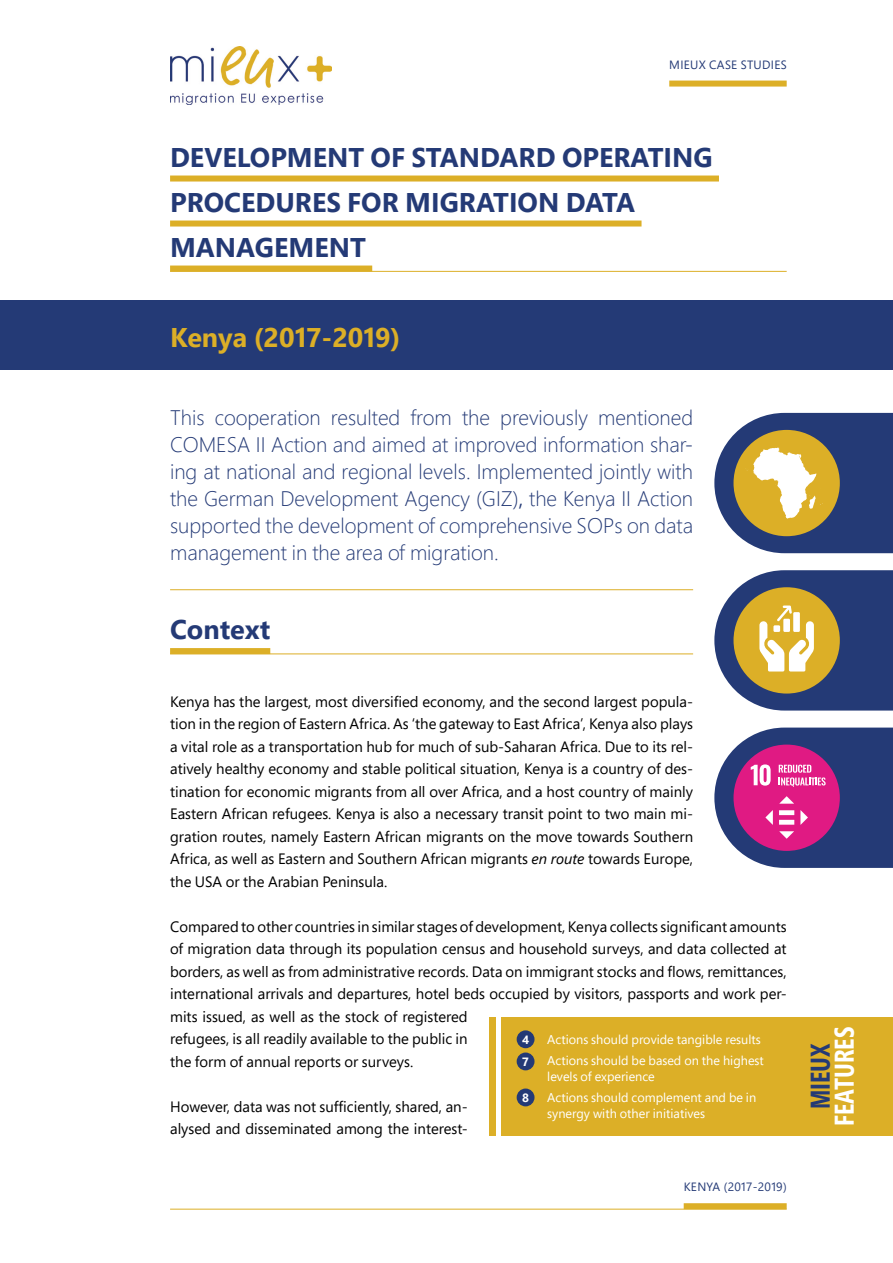
<style>
.page{position:relative;width:893px;height:1263px;background:#fff}
.page>*{position:absolute;margin:0;border:0;box-sizing:border-box;transform-origin:0 0}
.t1{font:700 27px/45px "Segoe Pro";color:#243a76}
.t2{font:700 27px "Segoe Pro";color:#dcaf27}
.t3{font:700 27px "Segoe Pro Cond";color:#fff}
.t4{font:700 27px "Segoe Pro Cond";color:#243a76}
.t5{font:300 21px/27px "Segoe Pro";color:#243a76;text-align:justify}
.t6{font:15px/22.5px "Segoe Pro";color:#000}
.t7{font:12.75px/21.6px "Segoe Pro";color:#fff}
.t8{font:12px "Segoe Pro";letter-spacing:.025em;color:#243a76}
.t9{font:700 12px/22.2px "Segoe Pro";color:#fff}
.s1{font-weight:400}
.s2{font-style:italic}
</style>
<div class="page">
<div style="left:669px;top:81px;width:118px;height:6px;background:#dcaf27"></div>
<div style="left:684px;top:1203px;width:103px;height:6px;background:#dcaf27"></div>
<hr style="left:170px;top:1209px;width:617px;height:1px;background:#dcaf27">
<div style="left:170px;top:176px;width:549px;height:6px;background:#dcaf27"></div>
<div style="left:170px;top:221px;width:471px;height:6px;background:#dcaf27"></div>
<hr style="left:170px;top:271px;width:617px;height:1px;background:#dcaf27">
<div style="left:170px;top:266px;width:202px;height:6px;background:#dcaf27"></div>
<div style="left:0;top:301px;width:893px;height:69px;background:#243a76"></div>
<hr style="left:170px;top:589px;width:523px;height:1px;background:#dcaf27">
<hr style="left:170px;top:653px;width:523px;height:1px;background:#dcaf27">
<div style="left:170px;top:648px;width:100px;height:6px;background:#dcaf27"></div>
<img style="left:170px;top:47px;width:162px;height:57px">
<div style="left:502px;top:1017px;width:391px;height:118px;background:#dcaf27"></div>
<div style="left:489px;top:1017px;width:6px;height:118px;background:#dcaf27"></div>
<div style="left:517px;top:1030px;width:17px;height:18px;background:#243a76;border-radius:50%"></div>
<div style="left:517px;top:1052px;width:17px;height:18px;background:#243a76;border-radius:50%"></div>
<div style="left:517px;top:1088px;width:17px;height:18px;background:#243a76;border-radius:50%"></div>
<svg style="left:714px;top:413px;width:179px;height:140px"></svg>
<svg style="left:714px;top:727px;width:179px;height:141px;background:#7b498b"></svg>
<svg style="left:714px;top:570px;width:179px;height:140px;background:#7a7974"></svg>
<p class="t8" style="left:669px;top:56px;width:119px">MIEUX CASE STUDIES</p>
<h1 class="t1" style="left:170px;top:134px;width:544px">DEVELOPMENT OF STANDARD OPERATING<br>PROCEDURES FOR MIGRATION DATA<br>MANAGEMENT</h1>
<h1 class="t2" style="left:170px;top:318px;width:232px">Kenya (2017-2019)</h1>
<p class="t5" style="left:170px;top:403px;width:524px">This cooperation resulted from the previously mentioned COMESA II Action and aimed at improved information shar&shy;ing at national and regional levels. Implemented jointly with the German Development Agency (GIZ)<span class="s1">,</span> the Kenya II Action supported the development of comprehensive SOPs on data management in the area of migration.</p>
<h1 class="t1" style="left:170px;top:606px;width:102px">Context</h1>
<p class="t6" style="left:170px;top:690px;width:525px;text-align:justify">Kenya has the largest, most diversified economy, and the second largest popula&shy;tion in the region of Eastern Africa. As ‘the gateway to East Africa’, Kenya also plays a vital role as a transportation hub for much of sub-Saharan Africa. Due to its rel&shy;atively healthy economy and stable political situation, Kenya is a country of des&shy;tination for economic migrants from all over Africa, and a host country of mainly Eastern African refugees. Kenya is also a necessary transit point to two main mi&shy;gration routes, namely Eastern African migrants on the move towards Southern Africa, as well as Eastern and Southern African migrants <span class="s2">en route</span> towards Europe, the USA or the Arabian Peninsula.</p>
<p class="t6" style="left:170px;top:915px;width:618px">Compared to other countries in similar stages of development, Kenya collects significant amounts of migration data through its population census and household surveys, and data collected at borders, as well as from administrative records. Data on immigrant stocks and flows, remittances, international arrivals and departures, hotel beds occupied by visitors, passports and work per&shy;mits issued, as well as the stock of registered<br>refugees, is all readily available to the public in<br>the form of annual reports or surveys.</p>
<p class="t6" style="left:170px;top:1095px;width:299px">However, data was not sufficiently, shared, an&shy;alysed and disseminated among the interest-</p>
<p class="t7" style="left:547px;top:1028px;width:218px">Actions should provide tangible results<br>Actions should be based on the highest</p>
<p class="t7" style="left:547px;top:1065px;width:210px">levels of experience<br>Actions should complement and be in</p>
<p class="t7" style="left:547px;top:1102px;width:159px">synergy with other initiatives</p>
<p class="t9" style="left:522px;top:1028px;width:9px">4<br>7</p>
<p class="t9" style="left:522px;top:1086px;width:8px">8</p>
<p class="t8" style="left:684px;top:1179px;width:104px">KENYA (2017-2019)</p>
<h1 class="t3" style="left:827px;top:1126px;width:101px;rotate:-90deg">FEATURES</h1>
<h1 class="t4" style="left:803px;top:1109px;width:67px;rotate:-90deg">MIEUX</h1>
</div>
